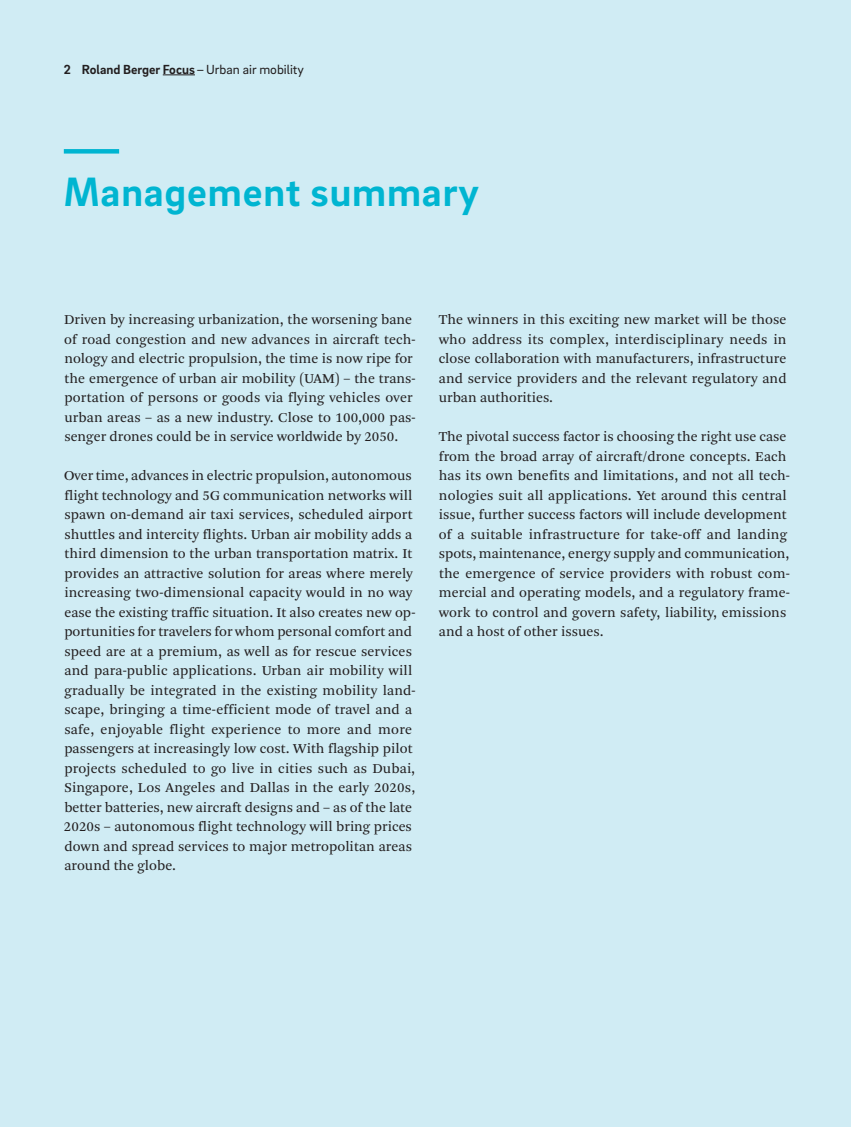
<style>
.page{position:relative;width:851px;height:1127px;background:#fff}
.page>*{position:absolute;margin:0;border:0;box-sizing:border-box;transform-origin:0 0}
.RB_FOC_Inside_Headli{font:700 42px "Brix Sans";letter-spacing:.02em;color:#00b5d1}
.RB_FOC_Inside_Text{font:14.25px/19.5px "Arnhem Pro Blond";letter-spacing:.005em;color:#231f20}
.t1{font:700 13.5px "Brix Sans";color:#231f20}
.s1{font-weight:400}
</style>
<div class="page">
<div style="left:0;top:0;width:850px;height:1127px;background:#d0ecf4"></div>
<div style="left:64px;top:149px;width:55px;height:5px;background:#00b5d1"></div>
<hr style="left:163px;top:75px;width:32px;height:1px;background:#231f20">
<p class="t1" style="left:64px;top:60px;width:242px">2 Roland Berger Focus<span class="s1">–Urban air mobility</span></p>
<p class="RB_FOC_Inside_Headli" style="left:64px;top:164px;width:416px">Management summary</p>
<p class="RB_FOC_Inside_Text" style="left:64px;top:310px;width:353px">Driven by increasing urbanization, the worsening bane of road congestion and new advances in aircraft tech&shy;nology and electric propulsion, the time is now ripe for the emergence of urban air mobility (UAM) – the trans&shy;portation of persons or goods via flying vehicles over urban areas – as a new industry. Close to 100,000 pas&shy;senger drones could be in service worldwide by 2050.</p>
<p class="RB_FOC_Inside_Text" style="left:64px;top:466px;width:353px">Over time, advances in electric propulsion, autonomous flight technology and 5G communication networks will spawn on-demand air taxi services, scheduled airport shuttles and intercity flights. Urban air mobility adds a third dimension to the urban transportation matrix. It provides an attractive solution for areas where merely increasing two-dimensional capacity would in no way ease the existing traffic situation. It also creates new op&shy;portunities for travelers for whom personal comfort and speed are at a premium, as well as for rescue services and para-public applications. Urban air mobility will gradually be integrated in the existing mobility land&shy;scape, bringing a time-efficient mode of travel and a safe, enjoyable flight experience to more and more passengers at increasingly low cost. With flagship pilot projects scheduled to go live in cities such as Dubai, Singapore, Los Angeles and Dallas in the early 2020s, better batteries, new aircraft designs and – as of the late 2020s – autonomous flight technology will bring prices down and spread services to major metropolitan areas around the globe.</p>
<p class="RB_FOC_Inside_Text" style="left:438px;top:310px;width:349px;text-align:justify">The winners in this exciting new market will be those who address its complex, interdisciplinary needs in close collaboration with manufacturers, infrastructure and service providers and the relevant regulatory and urban authorities.</p>
<p class="RB_FOC_Inside_Text" style="left:438px;top:427px;width:353px">The pivotal success factor is choosing the right use case from the broad array of aircraft/drone concepts. Each has its own benefits and limitations, and not all tech&shy;nologies suit all applications. Yet around this central issue, further success factors will include development of a suitable infrastructure for take-off and landing spots, maintenance, energy supply and communication, the emergence of service providers with robust com&shy;mercial and operating models, and a regulatory frame&shy;work to control and govern safety, liability, emissions and a host of other issues.</p>
</div>
